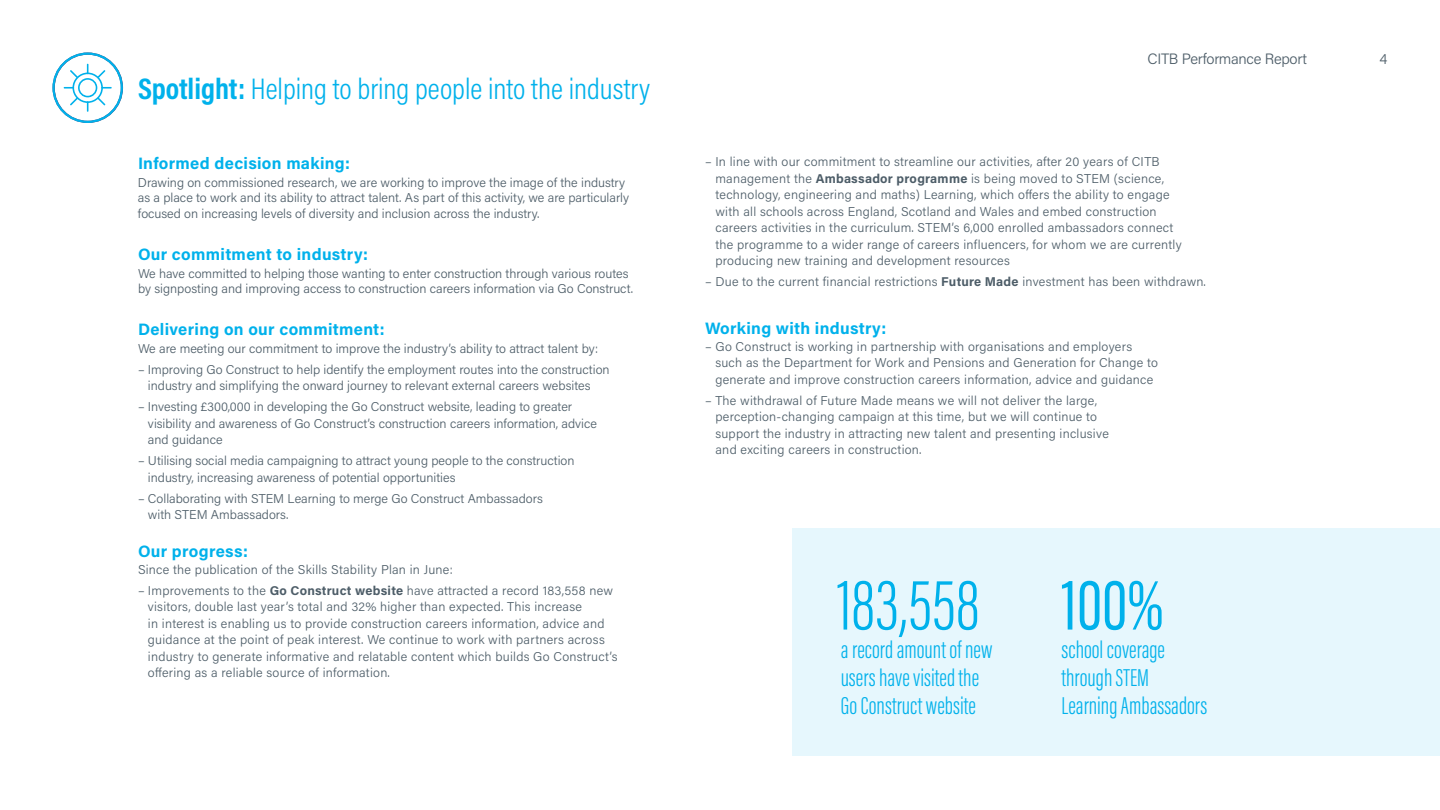
<style>
.page{position:relative;width:1440px;height:810px;background:#fff}
.page>*{position:absolute;margin:0;border:0;box-sizing:border-box;transform-origin:0 0}
.t1{font:300 74.18px "Acumin Pro Extra Cond";color:#00b1eb}
.t2{font:74.18px "Acumin Pro Extra Cond";color:#00b1eb}
.t3{font:300 30px "Acumin Pro Cond";color:#00b1eb}
.t4{font:300 25.12px/28.3px "Acumin Pro Extra Cond";color:#00b1eb}
.t5{font:700 16.5px "Acumin Pro";letter-spacing:.02em;color:#00b1eb}
.t6{font:300 15px "Acumin Pro";letter-spacing:-.02em;color:#4d5d68}
.t7{font:300 12.75px/16.5px "Acumin Pro";letter-spacing:.015em;color:#4d5d68}
.s1{font-weight:700}
</style>
<div class="page">
<div style="left:793px;top:528px;width:647px;height:227px;background:#e6f7fd"></div>
<svg style="left:52px;top:52px;width:71px;height:71px"></svg>
<h2 class="t3" style="left:138px;top:69px;width:514px"><span class="s1">Spotlight:</span> Helping to bring people into the industry</h2>
<p class="t5" style="left:138px;top:152px;width:214px">Informed decision making:</p>
<p class="t7" style="left:138px;top:174px;width:493px;line-height:15.3px">Drawing on commissioned research, we are working to improve the image of the industry as a place to work and its ability to attract talent. As part of this activity, we are particularly focused on increasing levels of diversity and inclusion across the industry.</p>
<p class="t5" style="left:138px;top:242px;width:232px">Our commitment to industry:</p>
<p class="t7" style="left:138px;top:265px;width:497px;line-height:15.3px">We have committed to helping those wanting to enter construction through various routes by signposting and improving access to construction careers information via Go Construct.</p>
<p class="t5" style="left:138px;top:317px;width:248px">Delivering on our commitment:</p>
<p class="t7" style="left:138px;top:339px;width:462px">We are meeting our commitment to improve the industry’s ability to attract talent by:</p>
<p class="t7" style="left:148px;top:360px;width:463px;text-indent:-10px">– Improving Go Construct to help identify the employment routes into the construction industry and simplifying the onward journey to relevant external careers websites</p>
<p class="t7" style="left:148px;top:398px;width:451px;text-indent:-10px">– Investing £300,000 in developing the Go Construct website, leading to greater visibility and awareness of Go Construct’s construction careers information, advice and guidance</p>
<p class="t7" style="left:148px;top:452px;width:428px;text-indent:-10px">– Utilising social media campaigning to attract young people to the construction industry, increasing awareness of potential opportunities</p>
<p class="t7" style="left:148px;top:489px;width:396px;text-indent:-10px">– Collaborating with STEM Learning to merge Go Construct Ambassadors with STEM Ambassadors.</p>
<p class="t5" style="left:138px;top:540px;width:112px">Our progress:</p>
<p class="t7" style="left:138px;top:561px;width:316px">Since the publication of the Skills Stability Plan in June:</p>
<p class="t7" style="left:148px;top:582px;width:471px;text-indent:-10px">– Improvements to the <span class="s1">Go Construct website</span> have attracted a record 183,558 new visitors, double last year’s total and 32% higher than expected. This increase<br>in interest is enabling us to provide construction careers information, advice and guidance at the point of peak interest. We continue to work with partners across industry to generate informative and relatable content which builds Go Construct’s offering as a reliable source of information.</p>
<p class="t6" style="left:1147px;top:48px;width:161px">CITB Performance Report</p>
<p class="t6" style="left:1380px;top:48px;width:9px">4</p>
<p class="t7" style="left:715px;top:153px;width:468px;text-indent:-10px">– In line with our commitment to streamline our activities, after 20 years of CITB management the <span class="s1">Ambassador programme</span> is being moved to STEM (science, technology, engineering and maths) Learning, which offers the ability to engage with all schools across England, Scotland and Wales and embed construction careers activities in the curriculum. STEM’s 6,000 enrolled ambassadors connect the programme to a wider range of careers influencers, for whom we are currently producing new training and development resources</p>
<p class="t7" style="left:705px;top:273px;width:502px">– Due to the current financial restrictions <span class="s1">Future Made</span> investment has been withdrawn.</p>
<p class="t5" style="left:705px;top:317px;width:183px">Working with industry:</p>
<p class="t7" style="left:715px;top:338px;width:444px;text-indent:-10px">– Go Construct is working in partnership with organisations and employers such as the Department for Work and Pensions and Generation for Change to generate and improve construction careers information, advice and guidance</p>
<p class="t7" style="left:715px;top:392px;width:395px;text-indent:-10px">– The withdrawal of Future Made means we will not deliver the large, perception-changing campaign at this time, but we will continue to support the industry in attracting new talent and presenting inclusive and exciting careers in construction.</p>
<h1 class="t1" style="left:837px;top:561px;width:144px">183,558</h1>
<h3 class="t4" style="left:841px;top:635px;width:153px">a record amount of new users have visited the<br>Go Construct website</h3>
<h1 class="t2" style="left:1062px;top:560px;width:104px">100%</h1>
<h3 class="t4" style="left:1062px;top:635px;width:147px">school coverage through STEM<br>Learning Ambassadors</h3>
</div>
